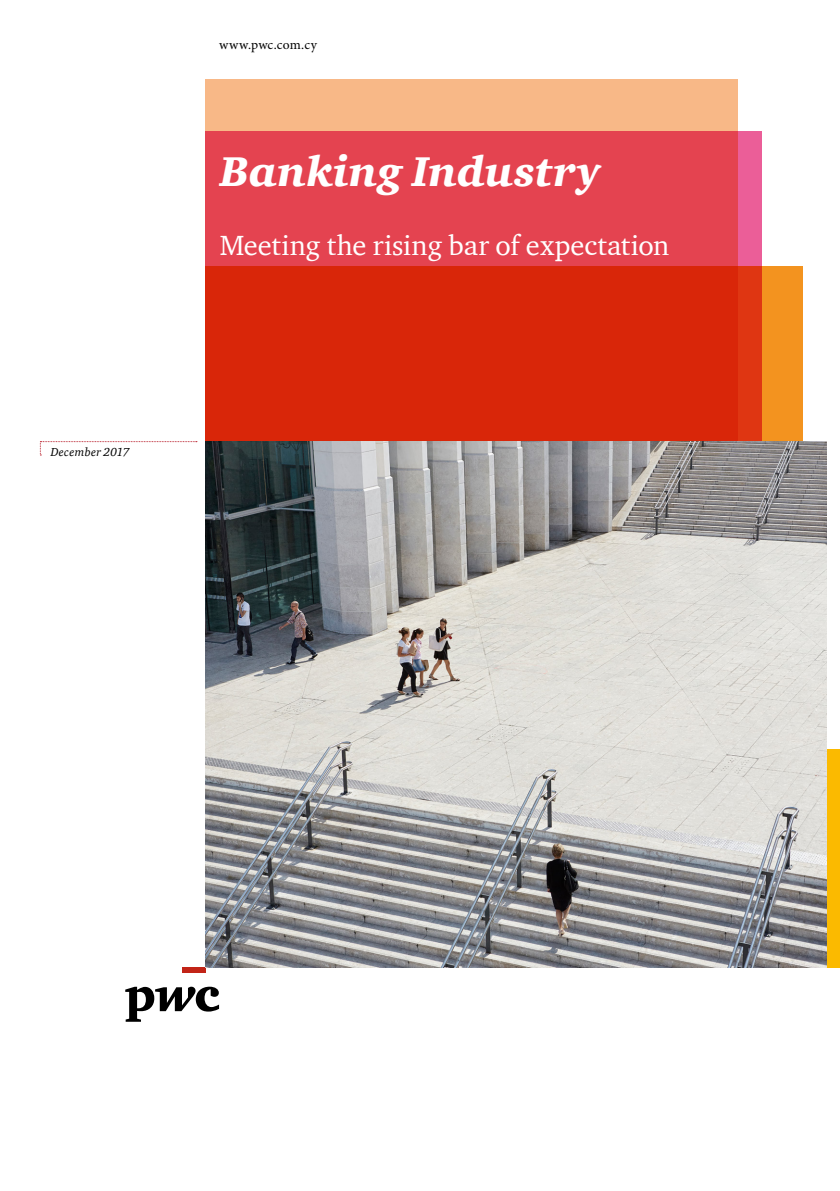
<style>
.page{position:relative;width:840px;height:1191px;background:#fff}
.page>*{position:absolute;margin:0;border:0;box-sizing:border-box;transform-origin:0 0}
.t1{font:italic 900 42.6px "ITC Charter Com";letter-spacing:.005em;color:#fff}
.t2{font:28.4px "ITC Charter Com";color:#fff}
.t3{font:13.6px "Minion Pro";letter-spacing:.02em;color:#000}
.t4{font:italic 11.8px "ITC Charter Com";letter-spacing:.025em;color:#000}
</style>
<div class="page">
<div style="left:182px;top:967px;width:23px;height:6px;background:#c22417"></div>
<svg style="left:125px;top:986px;width:94px;height:35px"></svg>
<svg style="left:205px;top:80px;width:532px;height:186px;background:#e9635f"></svg>
<svg style="left:205px;top:266px;width:597px;height:175px;background:#da2d0a"></svg>
<div style="left:205px;top:749px;width:634px;height:218px;background:#fbba00"></div>
<img style="left:205px;top:441px;width:621px;height:526px">
<svg style="left:40px;top:441px;width:157px;height:14px"></svg>
<p class="t4" style="left:51px;top:445px;width:80px">December 2017</p>
<p class="t3" style="left:219px;top:36px;width:99px">www.pwc.com.cy</p>
<h1 class="t1" style="left:219px;top:146px;width:382px">Banking Industry</h1>
<p class="t2" style="left:219px;top:227px;width:451px">Meeting the rising bar of expectation</p>
</div>
